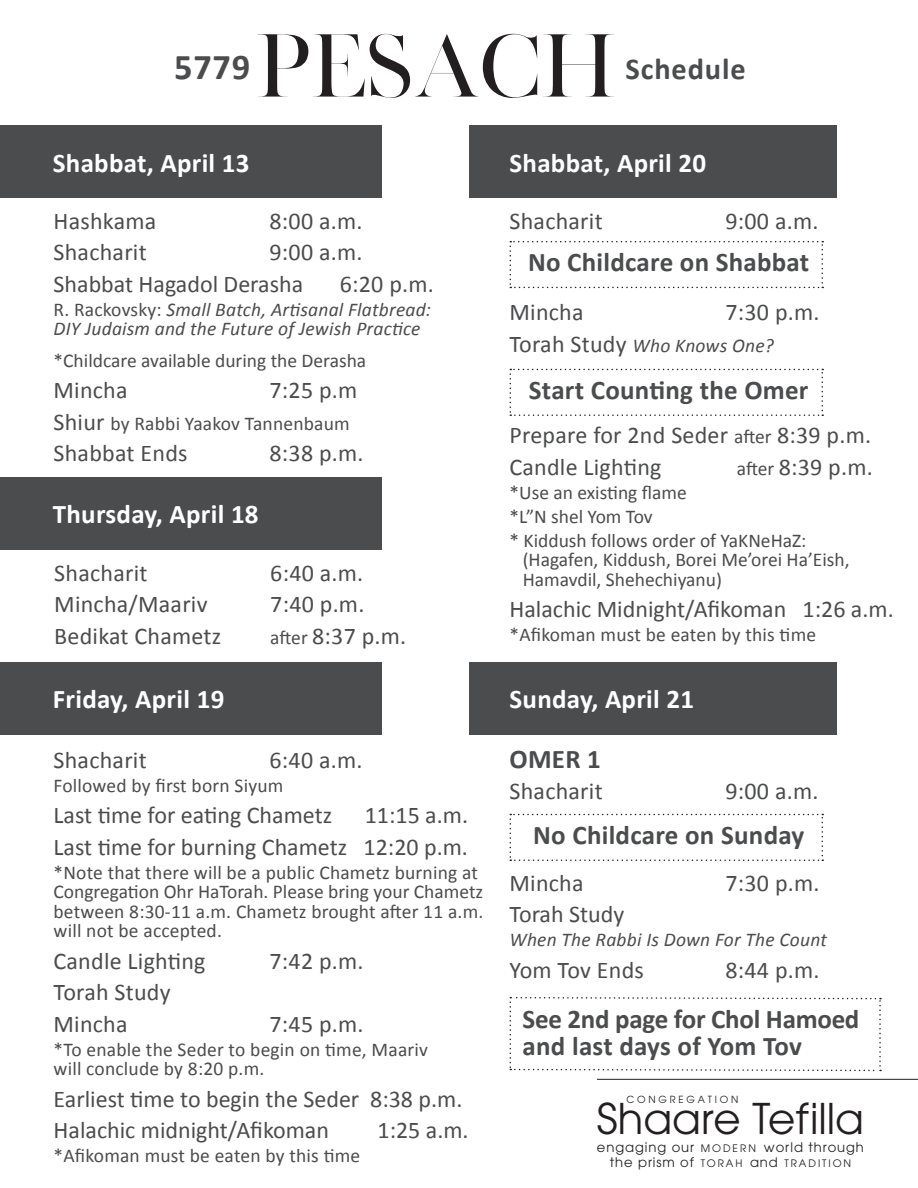
<style>
.page{position:relative;width:918px;height:1188px;background:#fff}
.page>*{position:absolute;margin:0;border:0;box-sizing:border-box;transform-origin:0 0}
.t1{font:71.4px "Manhattan";color:#231f20}
.t2{font:42.15px "ITC Avant Garde Std";color:#231f20}
.t3{font:700 30.45px "Calibri";letter-spacing:.03em;color:#4b4c4d}
.t4{font:700 27px "Calibri";letter-spacing:.01em;color:#fff}
.t5{font:700 27px "Calibri";letter-spacing:.01em;color:#4b4c4d}
.t6{font:700 27px/27px "Calibri";letter-spacing:-.01em;color:#4b4c4d}
.t7{font:24px "Calibri";letter-spacing:.01em;color:#4b4c4d}
.t8{font:19.5px/19.5px "Calibri";color:#4b4c4d}
.t9{font:italic 19.5px/19.5px "Calibri";letter-spacing:.01em;color:#4b4c4d}
.t10{font:13.2px "ITC Avant Garde Std";letter-spacing:.07em;color:#231f20}
.t11{font:10.35px "ITC Avant Garde Std";letter-spacing:.185em;color:#231f20}
.t12{font:9.75px "ITC Avant Garde Std";letter-spacing:.285em;color:#231f20}
.s1{font-style:normal}
.s2{font-size:24px}
.s3{font-size:19.5px}
.s4{font-style:normal;font-size:24px}
.s5{font-size:10.35px}
.s6{font-size:13.2px}
</style>
<div class="page">
<hr style="left:597px;top:1079px;width:321px;height:1px;background:#231f20">
<div style="left:0;top:125px;width:381px;height:73px;background:#4b4c4d"></div>
<div style="left:0;top:477px;width:381px;height:72px;background:#4b4c4d"></div>
<div style="left:0;top:662px;width:381px;height:72px;background:#4b4c4d"></div>
<div style="left:470px;top:125px;width:367px;height:73px;background:#4b4c4d"></div>
<svg style="left:510px;top:241px;width:313px;height:47px"></svg>
<svg style="left:510px;top:369px;width:313px;height:47px"></svg>
<svg style="left:510px;top:996px;width:371px;height:76px"></svg>
<div style="left:470px;top:662px;width:367px;height:72px;background:#4b4c4d"></div>
<svg style="left:510px;top:814px;width:313px;height:47px"></svg>
<p class="t1" style="left:174px;top:9px;width:445px"><sup>5779</sup> PESACH</p>
<p class="t3" style="left:625px;top:49px;width:122px">Schedule</p>
<p class="t4" style="left:53px;top:145px;width:198px">Shabbat, April 13</p>
<p class="t7" style="left:54px;top:206px;width:104px">Hashkama</p>
<p class="t7" style="left:270px;top:206px;width:95px">8:00 a.m.</p>
<p class="t7" style="left:54px;top:237px;width:95px">Shacharit</p>
<p class="t7" style="left:270px;top:237px;width:95px">9:00 a.m.</p>
<p class="t7" style="left:54px;top:269px;width:251px">Shabbat Hagadol Derasha</p>
<p class="t7" style="left:340px;top:269px;width:96px">6:20 p.m.</p>
<p class="t9" style="left:54px;top:299px;width:379px"><span class="s1">R. Rackovsky:</span> Small Batch, Artisanal Flatbread:<br>DIY Judaism and the Future of Jewish Practice</p>
<p class="t8" style="left:54px;top:351px;width:314px">*Childcare available during the Derasha</p>
<p class="t7" style="left:54px;top:375px;width:76px">Mincha</p>
<p class="t7" style="left:270px;top:375px;width:89px">7:25 p.m</p>
<p class="t8" style="left:54px;top:414px;width:298px"><span class="s2">Shiur</span> by Rabbi Yaakov Tannenbaum</p>
<p class="t7" style="left:54px;top:438px;width:136px">Shabbat Ends</p>
<p class="t7" style="left:270px;top:438px;width:96px">8:38 p.m.</p>
<p class="t4" style="left:53px;top:497px;width:207px">Thursday, April 18</p>
<p class="t7" style="left:54px;top:557px;width:95px">Shacharit</p>
<p class="t7" style="left:270px;top:557px;width:95px">6:40 a.m.</p>
<p class="t7" style="left:54px;top:589px;width:155px">Mincha/Maariv</p>
<p class="t7" style="left:270px;top:589px;width:96px">7:40 p.m.</p>
<p class="t7" style="left:54px;top:620px;width:169px">Bedikat Chametz</p>
<p class="t7" style="left:270px;top:620px;width:138px"><span class="s3">after</span> 8:37 p.m.</p>
<p class="t4" style="left:53px;top:682px;width:173px">Friday, April 19</p>
<p class="t7" style="left:54px;top:745px;width:95px">Shacharit</p>
<p class="t7" style="left:270px;top:745px;width:95px">6:40 a.m.</p>
<p class="t8" style="left:54px;top:776px;width:231px">Followed by first born Siyum</p>
<p class="t7" style="left:54px;top:800px;width:280px">Last time for eating Chametz</p>
<p class="t7" style="left:365px;top:800px;width:105px">11:15 a.m.</p>
<p class="t7" style="left:54px;top:832px;width:416px">Last time for burning Chametz 12:20 p.m.</p>
<p class="t8" style="left:54px;top:863px;width:431px">*Note that there will be a public Chametz burning at<br>Congregation Ohr HaTorah. Please bring your Chametz</p>
<p class="t8" style="left:54px;top:902px;width:431px">between 8:30-11 a.m. Chametz brought after 11 a.m. will not be accepted.</p>
<p class="t7" style="left:54px;top:946px;width:154px">Candle Lighting</p>
<p class="t7" style="left:270px;top:946px;width:96px">7:42 p.m.</p>
<p class="t7" style="left:54px;top:977px;width:119px">Torah Study</p>
<p class="t7" style="left:54px;top:1009px;width:76px">Mincha</p>
<p class="t7" style="left:270px;top:1009px;width:96px">7:45 p.m.</p>
<p class="t8" style="left:54px;top:1040px;width:376px">*To enable the Seder to begin on time, Maariv</p>
<p class="t8" style="left:54px;top:1059px;width:212px">will conclude by 8:20 p.m.</p>
<p class="t7" style="left:54px;top:1084px;width:410px">Earliest time to begin the Seder 8:38 p.m.</p>
<p class="t7" style="left:54px;top:1115px;width:277px">Halachic midnight/Afikoman</p>
<p class="t7" style="left:378px;top:1115px;width:93px">1:25 a.m.</p>
<p class="t8" style="left:54px;top:1146px;width:308px">*Afikoman must be eaten by this time</p>
<p class="t4" style="left:510px;top:145px;width:198px">Shabbat, April 20</p>
<p class="t7" style="left:510px;top:206px;width:95px">Shacharit</p>
<p class="t7" style="left:726px;top:206px;width:95px">9:00 a.m.</p>
<p class="t5" style="left:528px;top:245px;width:283px">No Childcare on Shabbat</p>
<p class="t7" style="left:510px;top:297px;width:76px">Mincha</p>
<p class="t7" style="left:726px;top:297px;width:96px">7:30 p.m.</p>
<p class="t9" style="left:510px;top:335px;width:266px"><span class="s4">Torah Study</span> Who Knows One?</p>
<p class="t5" style="left:529px;top:373px;width:281px">Start Counting the Omer</p>
<p class="t7" style="left:510px;top:420px;width:363px">Prepare for 2nd Seder <span class="s3">after</span> 8:39 p.m.</p>
<p class="t7" style="left:510px;top:452px;width:154px">Candle Lighting</p>
<p class="t7" style="left:737px;top:452px;width:138px"><span class="s3">after</span> 8:39 p.m.</p>
<p class="t8" style="left:510px;top:483px;width:179px">*Use an existing flame</p>
<p class="t8" style="left:510px;top:507px;width:145px">*L”N shel Yom Tov</p>
<p class="t8" style="left:523px;top:531px;width:328px;text-indent:-13px">* Kiddush follows order of YaKNeHaZ: (Hagafen, Kiddush, Borei Me’orei Ha’Eish,</p>
<p class="t8" style="left:523px;top:570px;width:201px">Hamavdil, Shehechiyanu)</p>
<p class="t7" style="left:510px;top:594px;width:386px">Halachic Midnight/Afikoman 1:26 a.m.</p>
<p class="t8" style="left:510px;top:625px;width:308px">*Afikoman must be eaten by this time</p>
<p class="t4" style="left:510px;top:682px;width:186px">Sunday, April 21</p>
<p class="t5" style="left:510px;top:742px;width:93px">OMER 1</p>
<p class="t7" style="left:510px;top:776px;width:95px">Shacharit</p>
<p class="t7" style="left:726px;top:776px;width:95px">9:00 a.m.</p>
<p class="t5" style="left:533px;top:818px;width:273px">No Childcare on Sunday</p>
<p class="t7" style="left:510px;top:868px;width:76px">Mincha</p>
<p class="t7" style="left:726px;top:868px;width:96px">7:30 p.m.</p>
<p class="t7" style="left:510px;top:899px;width:116px">Torah Study</p>
<p class="t9" style="left:510px;top:930px;width:319px">When The Rabbi Is Down For The Count</p>
<p class="t7" style="left:510px;top:955px;width:136px">Yom Tov Ends</p>
<p class="t7" style="left:726px;top:955px;width:96px">8:44 p.m.</p>
<p class="t6" style="left:523px;top:1006px;width:338px">See 2nd page for Chol Hamoed and last days of Yom Tov</p>
<p class="t12" style="left:626px;top:1094px;width:113px">CONGREGATION</p>
<p class="t10" style="left:597px;top:1139px;width:269px">engaging our <span class="s5">M O D E R N</span> world through</p>
<p class="t11" style="left:610px;top:1157px;width:243px"><span class="s6">the prism of</span> TORAH <span class="s6">and</span> TRADITION</p>
<p class="t2" style="left:597px;top:1092px;width:269px">Shaare Tefilla</p>
</div>
